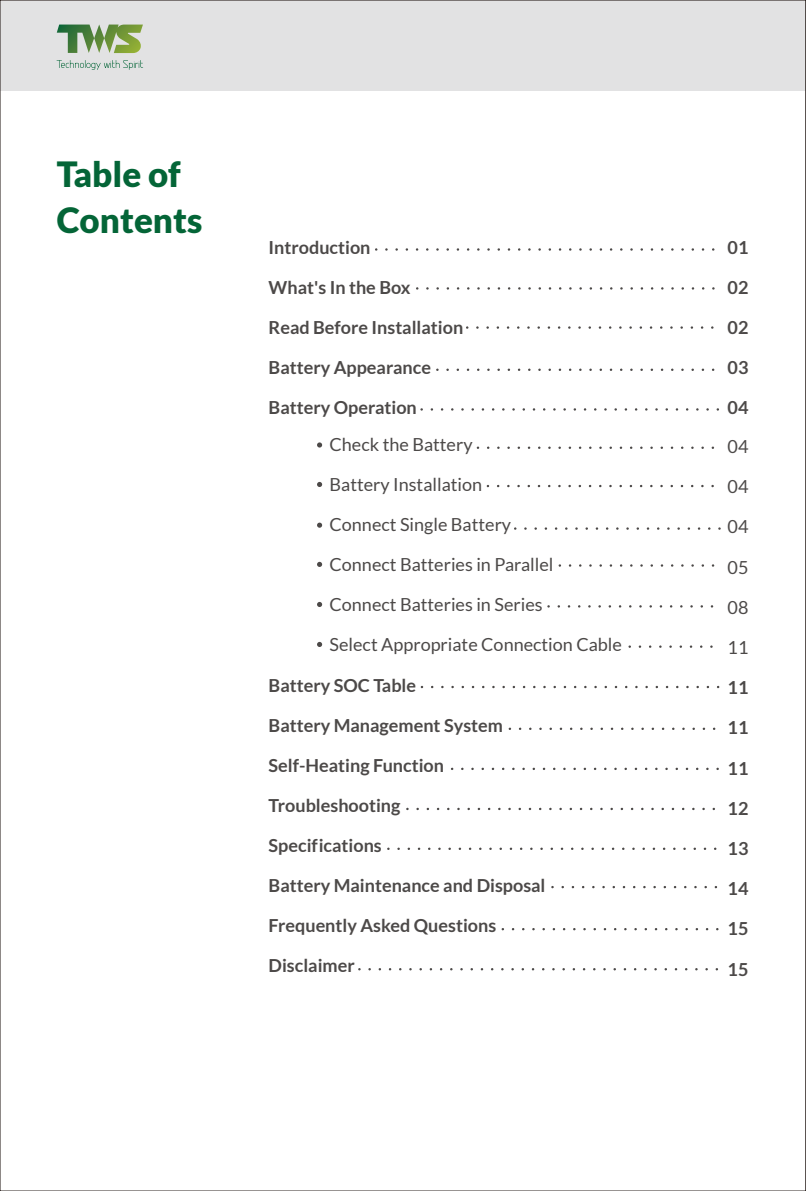
<style>
.page{position:relative;width:806px;height:1191px;background:#fff}
.page>*{position:absolute;margin:0;border:0;box-sizing:border-box;transform-origin:0 0}
.t1{font:900 34.8px/45.4px "Lato";color:#046537}
.t2{font:700 18px "Lato";color:#4c4948}
.t3{font:18px "Lato";color:#4c4948}
</style>
<div class="page">
<div style="left:0;top:0;width:805px;height:91px;background:#e2e2e3"></div>
<svg style="left:57px;top:24px;width:86px;height:29px"></svg>
<svg style="left:57px;top:60px;width:86px;height:10px"></svg>
<svg style="left:805px;top:0;width:1px;height:1191px"></svg>
<svg style="left:376px;top:248px;width:339px;height:3px"></svg>
<svg style="left:417px;top:287px;width:298px;height:3px"></svg>
<svg style="left:467px;top:326px;width:247px;height:3px"></svg>
<svg style="left:437px;top:368px;width:278px;height:3px"></svg>
<svg style="left:421px;top:408px;width:298px;height:2px"></svg>
<svg style="left:477px;top:446px;width:238px;height:3px"></svg>
<svg style="left:487px;top:485px;width:227px;height:2px"></svg>
<svg style="left:407px;top:807px;width:308px;height:3px"></svg>
<svg style="left:388px;top:847px;width:329px;height:3px"></svg>
<svg style="left:359px;top:968px;width:359px;height:2px"></svg>
<svg style="left:559px;top:564px;width:156px;height:3px"></svg>
<svg style="left:515px;top:527px;width:205px;height:3px"></svg>
<svg style="left:548px;top:605px;width:166px;height:2px"></svg>
<svg style="left:421px;top:686px;width:299px;height:2px"></svg>
<svg style="left:451px;top:767px;width:268px;height:3px"></svg>
<svg style="left:552px;top:886px;width:165px;height:2px"></svg>
<svg style="left:502px;top:928px;width:217px;height:2px"></svg>
<svg style="left:509px;top:727px;width:207px;height:3px"></svg>
<svg style="left:629px;top:645px;width:84px;height:3px"></svg>
<svg style="left:317px;top:442px;width:5px;height:5px"></svg>
<svg style="left:317px;top:482px;width:5px;height:5px"></svg>
<svg style="left:317px;top:522px;width:5px;height:6px"></svg>
<svg style="left:317px;top:562px;width:5px;height:5px"></svg>
<svg style="left:317px;top:602px;width:5px;height:5px"></svg>
<svg style="left:317px;top:642px;width:5px;height:5px"></svg>
<h1 class="t1" style="left:57px;top:151px;width:147px">Table of<br>Contents</h1>
<p class="t2" style="left:268px;top:237px;width:103px">Introduction</p>
<p class="t2" style="left:268px;top:277px;width:143px">What's In the Box</p>
<p class="t2" style="left:268px;top:317px;width:196px">Read Before Installation</p>
<p class="t2" style="left:268px;top:357px;width:164px">Battery Appearance</p>
<p class="t2" style="left:268px;top:397px;width:150px">Battery Operation</p>
<p class="t3" style="left:329px;top:434px;width:144px">Check the Battery</p>
<p class="t3" style="left:329px;top:474px;width:154px">Battery Installation</p>
<p class="t3" style="left:329px;top:514px;width:183px">Connect Single Battery</p>
<p class="t3" style="left:329px;top:554px;width:225px">Connect Batteries in Parallel</p>
<p class="t3" style="left:329px;top:594px;width:214px">Connect Batteries in Series</p>
<p class="t3" style="left:329px;top:634px;width:294px">Select Appropriate Connection Cable</p>
<p class="t2" style="left:268px;top:675px;width:149px">Battery SOC Table</p>
<p class="t2" style="left:268px;top:715px;width:236px">Battery Management System</p>
<p class="t2" style="left:268px;top:755px;width:177px">Self-Heating Function</p>
<p class="t2" style="left:268px;top:795px;width:133px">Troubleshooting</p>
<p class="t2" style="left:268px;top:835px;width:115px">Specif ications</p>
<p class="t2" style="left:268px;top:875px;width:278px">Battery Maintenance and Disposal</p>
<p class="t2" style="left:268px;top:915px;width:229px">Frequently Asked Questions</p>
<p class="t2" style="left:268px;top:955px;width:88px">Disclaimer</p>
<p class="t2" style="left:727px;top:237px;width:22px">01</p>
<p class="t2" style="left:727px;top:277px;width:22px">02</p>
<p class="t2" style="left:727px;top:317px;width:22px">02</p>
<p class="t2" style="left:727px;top:357px;width:22px">03</p>
<p class="t2" style="left:727px;top:397px;width:22px">04</p>
<p class="t3" style="left:727px;top:436px;width:22px">04</p>
<p class="t3" style="left:727px;top:476px;width:22px">04</p>
<p class="t3" style="left:727px;top:517px;width:22px">04</p>
<p class="t3" style="left:727px;top:557px;width:22px">05</p>
<p class="t3" style="left:727px;top:597px;width:22px">08</p>
<p class="t3" style="left:727px;top:637px;width:22px">11</p>
<p class="t2" style="left:727px;top:677px;width:22px">11</p>
<p class="t2" style="left:727px;top:717px;width:22px">11</p>
<p class="t2" style="left:727px;top:757px;width:22px">11</p>
<p class="t2" style="left:727px;top:798px;width:22px">12</p>
<p class="t2" style="left:727px;top:838px;width:22px">13</p>
<p class="t2" style="left:727px;top:878px;width:22px">14</p>
<p class="t2" style="left:727px;top:918px;width:22px">15</p>
<p class="t2" style="left:727px;top:958px;width:22px">15</p>
</div>
